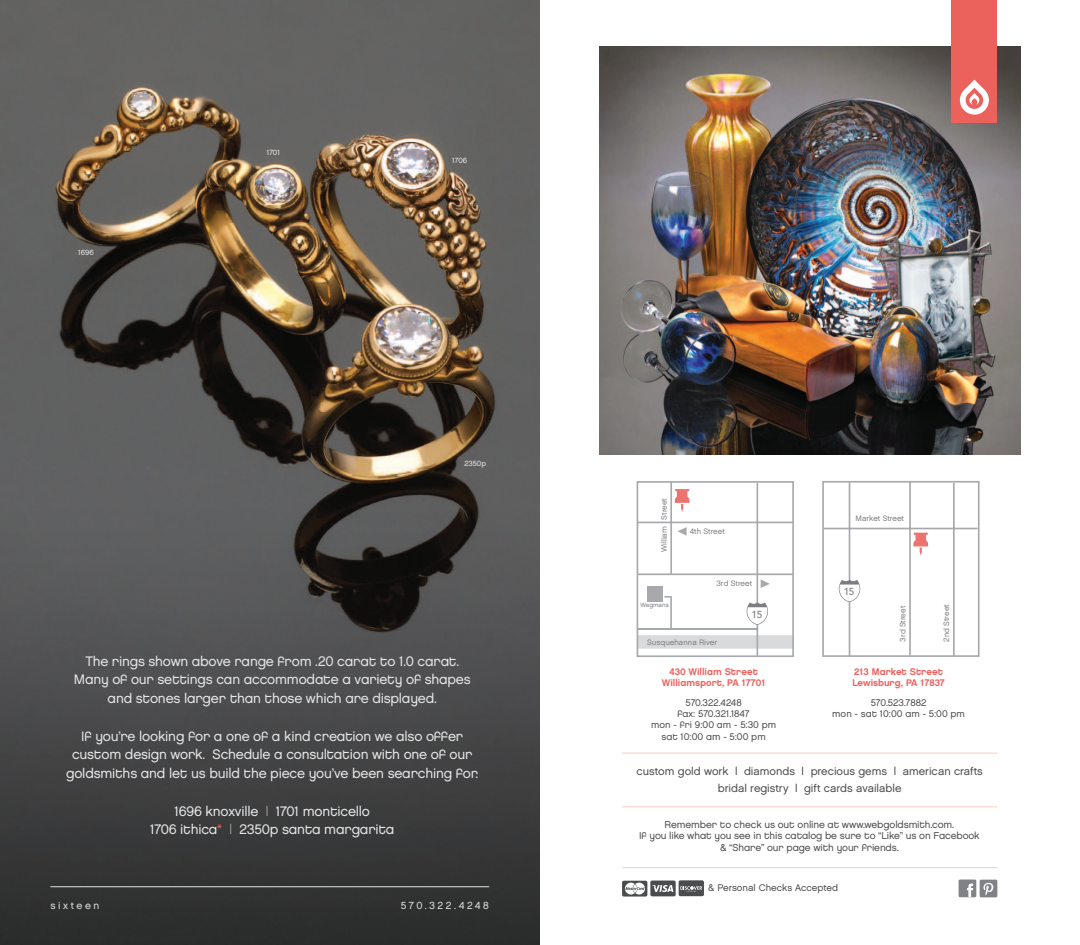
<style>
.page{position:relative;width:1080px;height:945px;background:#fff}
.page>*{position:absolute;margin:0;border:0;box-sizing:border-box;transform-origin:0 0}
.t1{font:13.75px/18.8px "Chalet London Nineteen Eighty";letter-spacing:-.015em;color:#e6e7e9;text-align:center}
.t2{font:11.12px "Chalet London Nineteen Sixty";color:#4b4c4d}
.t3{font:10.25px "Chalet London Nineteen Sixty";letter-spacing:.25em;color:#e1e2e4}
.t4{font:500 10.12px "Avenir LT Std";color:#6c6d70}
.t5{font:10px "Chalet London Nineteen Eighty";letter-spacing:-.01em;color:#4b4c4d}
.t6{font:9.62px "Chalet London Nineteen Eighty";color:#4b4c4d}
.t7{font:9.62px "Chalet New York Nineteen Eighty";color:#eb625d}
.t8{font:9.62px "Chalet London Nineteen Sixty";color:#4b4c4d}
.t9{font:7.88px "Chalet London Nineteen Sixty";color:#6c6d70}
.t10{font:7.5px "Chalet London Nineteen Eighty";color:#ececee}
.t11{font:6.12px "Chalet London Nineteen Sixty";color:#6c6d70}
.s1{font-family:"Chalet Paris Nineteen Eighty"}
.s2{color:#eb625d}
</style>
<div class="page">
<img style="left:0;top:0;width:540px;height:945px">
<img style="left:599px;top:46px;width:422px;height:408px">
<hr style="left:50px;top:887px;width:439px;height:1px;background:#e1e2e4">
<div style="left:951px;top:0;width:46px;height:123px;background:#eb625d"></div>
<svg style="left:960px;top:80px;width:29px;height:35px"></svg>
<hr style="left:622px;top:753px;width:375px;height:1px;background:#f9cdc1">
<hr style="left:622px;top:806px;width:375px;height:1px;background:#f9cdc1">
<svg style="left:637px;top:481px;width:343px;height:176px"></svg>
<svg style="left:675px;top:489px;width:15px;height:23px"></svg>
<svg style="left:913px;top:533px;width:15px;height:23px"></svg>
<div style="left:622px;top:881px;width:25px;height:16px;background:#4b4c4d;border-radius:2px"></div>
<svg style="left:625px;top:883px;width:20px;height:12px"></svg>
<div style="left:650px;top:881px;width:26px;height:15px;background:#4b4c4d;border-radius:2px"></div>
<div style="left:679px;top:880px;width:25px;height:16px;background:#4b4c4d;border-radius:2px"></div>
<svg style="left:652px;top:885px;width:21px;height:7px"></svg>
<svg style="left:680px;top:886px;width:23px;height:6px"></svg>
<svg style="left:959px;top:880px;width:38px;height:17px"></svg>
<hr style="left:622px;top:867px;width:375px;height:1px;background:#f9cdc1">
<p class="t10" style="left:78px;top:248px;width:17px">1696</p>
<p class="t10" style="left:267px;top:148px;width:15px">1701</p>
<p class="t10" style="left:452px;top:156px;width:16px">1706</p>
<p class="t10" style="left:464px;top:459px;width:23px">2350p</p>
<p class="t1" style="left:85px;top:651px;width:375px">The rings shown above range from .20 carat to 1.0 carat.</p>
<p class="t1" style="left:74px;top:670px;width:398px">Many of our settings can accommodate a variety of shapes and stones larger than those which are displayed.</p>
<p class="t1" style="left:66px;top:726px;width:414px">If you’re looking for a one of a kind creation we also offer custom design work. Schedule a consultation with one of our goldsmiths and let us build the piece you’ve been searching for.</p>
<p class="t1" style="left:175px;top:801px;width:197px">1696 knoxville <span class="s1">|</span> 1701 monticello</p>
<p class="t1" style="left:150px;top:820px;width:246px">1706 ithica<span class="s2">*</span> <span class="s1">|</span> 2350p santa margarita</p>
<p class="t3" style="left:50px;top:900px;width:51px">sixteen</p>
<p class="t3" style="left:401px;top:900px;width:90px">570.322.4248</p>
<p class="t9" style="left:659px;top:552px;width:55px;rotate:-90deg">William Street</p>
<p class="t11" style="left:641px;top:601px;width:30px">Wegmans</p>
<p class="t9" style="left:690px;top:527px;width:36px">4th Street</p>
<p class="t9" style="left:717px;top:578px;width:37px">3rd Street</p>
<p class="t4" style="left:752px;top:608px;width:12px">15</p>
<p class="t9" style="left:647px;top:637px;width:71px">Susquehanna River</p>
<p class="t7" style="left:669px;top:665px;width:90px">430 William Street</p>
<p class="t7" style="left:662px;top:677px;width:105px">Williamsport, PA 17701</p>
<p class="t6" style="left:686px;top:697px;width:58px">570.322.4248</p>
<p class="t6" style="left:678px;top:708px;width:74px">fax: 570.321.1847</p>
<p class="t6" style="left:651px;top:719px;width:127px">mon - fri 9:00 am - 5:30 pm</p>
<p class="t6" style="left:662px;top:730px;width:106px">sat 10:00 am - 5:00 pm</p>
<p class="t9" style="left:856px;top:514px;width:50px">Market Street</p>
<p class="t4" style="left:844px;top:586px;width:12px">15</p>
<p class="t9" style="left:898px;top:642px;width:37px;rotate:-90deg">3rd Street</p>
<p class="t9" style="left:942px;top:642px;width:39px;rotate:-90deg">2nd Street</p>
<p class="t7" style="left:854px;top:666px;width:90px">213 Market Street</p>
<p class="t7" style="left:852px;top:677px;width:94px">Lewisburg, PA 17837</p>
<p class="t6" style="left:871px;top:697px;width:57px">570.523.7882</p>
<p class="t6" style="left:832px;top:708px;width:134px">mon - sat 10:00 am - 5:00 pm</p>
<p class="t2" style="left:637px;top:764px;width:348px">custom gold work | diamonds | precious gems | american crafts</p>
<p class="t2" style="left:718px;top:781px;width:185px">bridal registry | gift cards available</p>
<p class="t5" style="left:665px;top:818px;width:291px">Remember to check us out online at www.webgoldsmith.com.</p>
<p class="t5" style="left:639px;top:830px;width:342px">If you like what you see in this catalog be sure to “Like” us on Facebook</p>
<p class="t5" style="left:720px;top:841px;width:180px">&amp; “Share” our page with your friends.</p>
<p class="t8" style="left:708px;top:882px;width:131px">&amp; Personal Checks Accepted</p>
</div>
